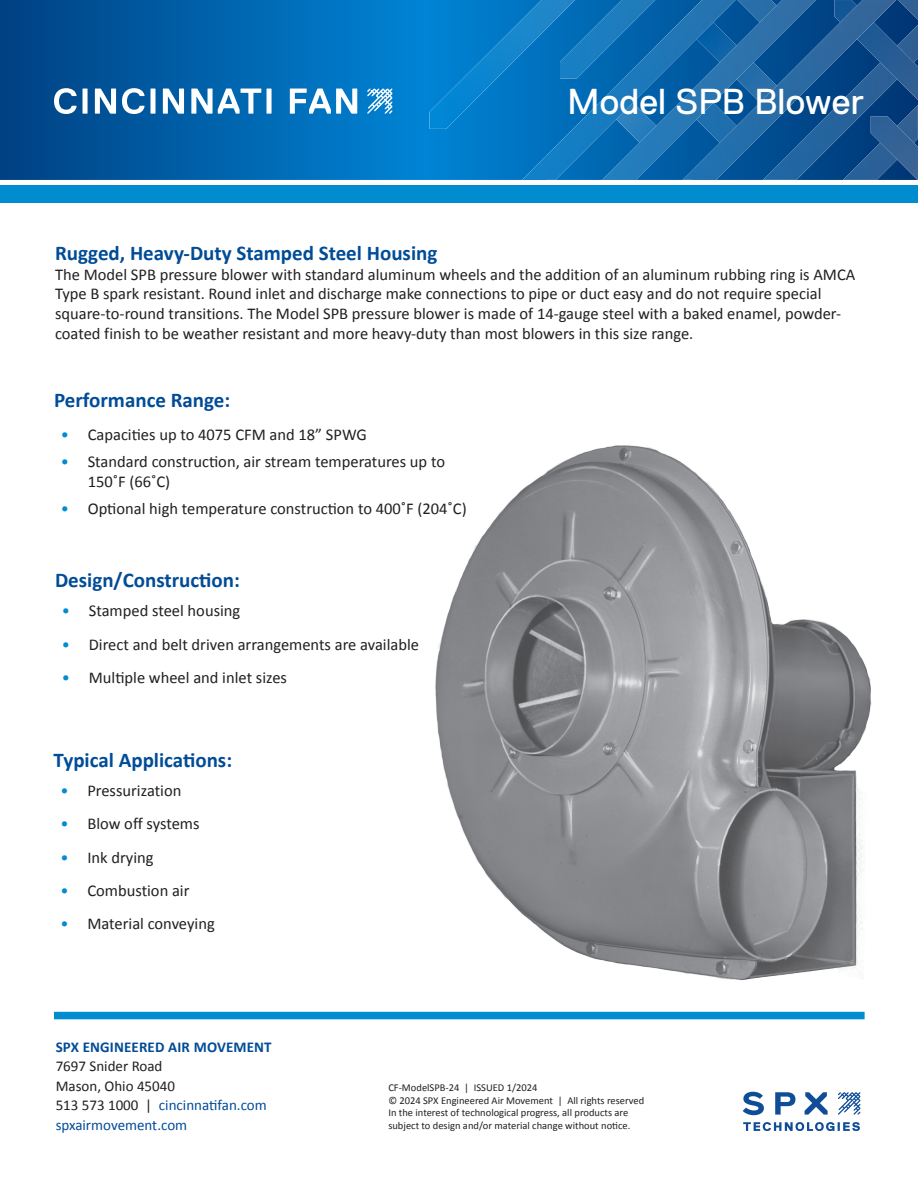
<style>
.page{position:relative;width:918px;height:1188px;background:#fff}
.page>*{position:absolute;margin:0;border:0;box-sizing:border-box;transform-origin:0 0}
.Front_Cover_Page_Headline{font:36px "Replica Std";letter-spacing:.005em;color:#fff}
.body_copy_-_text{font:700 21px "Calibri";color:#004c97}
.body_copy_-_text-2{font:16.5px/19.8px "Calibri";color:#231f20}
.t1{font:15px "Calibri";color:#004c97}
.t2{font:15px "Calibri";color:#231f20}
.t3{font:700 15px "Calibri";letter-spacing:.01em;color:#004c97}
.t4{font:10.5px/12.6px "Calibri";color:#231f20}
.s1{color:#008ccf}
.s2{color:#231f20}
</style>
<div class="page">
<svg style="left:0;top:0;width:834px;height:180px;background:#0064ad"></svg>
<img style="left:429px;top:0;width:146px;height:129px">
<img style="left:560px;top:0;width:92px;height:78px">
<img style="left:706px;top:22px;width:37px;height:81px">
<img style="left:616px;top:137px;width:24px;height:5px">
<img style="left:737px;top:0;width:4px;height:22px">
<img style="left:793px;top:0;width:23px;height:24px">
<img style="left:741px;top:0;width:52px;height:75px">
<img style="left:690px;top:40px;width:52px;height:86px">
<img style="left:640px;top:91px;width:51px;height:85px">
<img style="left:602px;top:142px;width:39px;height:38px">
<img style="left:706px;top:0;width:30px;height:31px">
<img style="left:652px;top:0;width:54px;height:84px">
<img style="left:758px;top:0;width:55px;height:15px">
<img style="left:598px;top:49px;width:55px;height:88px">
<img style="left:545px;top:103px;width:54px;height:77px">
<img style="left:522px;top:156px;width:24px;height:24px">
<img style="left:439px;top:173px;width:54px;height:7px">
<img style="left:763px;top:25px;width:155px;height:155px">
<img style="left:834px;top:0;width:84px;height:100px">
<img style="left:843px;top:105px;width:75px;height:75px">
<img style="left:871px;top:116px;width:47px;height:64px">
<img style="left:845px;top:0;width:51px;height:35px">
<img style="left:794px;top:17px;width:52px;height:85px">
<img style="left:743px;top:67px;width:52px;height:86px">
<img style="left:844px;top:34px;width:18px;height:18px">
<img style="left:693px;top:118px;width:52px;height:62px">
<svg style="left:683px;top:168px;width:11px;height:12px"></svg>
<svg style="left:54px;top:88px;width:23px;height:26px"></svg>
<svg style="left:83px;top:89px;width:5px;height:25px"></svg>
<svg style="left:95px;top:89px;width:21px;height:25px"></svg>
<svg style="left:122px;top:88px;width:34px;height:26px"></svg>
<svg style="left:163px;top:89px;width:21px;height:25px"></svg>
<svg style="left:191px;top:89px;width:70px;height:25px"></svg>
<svg style="left:267px;top:89px;width:5px;height:25px"></svg>
<svg style="left:290px;top:89px;width:67px;height:25px"></svg>
<svg style="left:367px;top:89px;width:25px;height:25px"></svg>
<div style="left:0;top:184px;width:918px;height:19px;background:#008ccf"></div>
<div style="left:54px;top:1012px;width:811px;height:7px;background:#008ccf"></div>
<svg style="left:743px;top:1092px;width:21px;height:23px"></svg>
<svg style="left:775px;top:1092px;width:20px;height:23px"></svg>
<svg style="left:805px;top:1092px;width:23px;height:23px"></svg>
<svg style="left:838px;top:1092px;width:22px;height:23px"></svg>
<svg style="left:743px;top:1122px;width:117px;height:9px"></svg>
<img style="left:435px;top:445px;width:437px;height:535px">
<p class="Front_Cover_Page_Headline" style="left:568px;top:81px;width:298px">Model SPB Blower</p>
<p class="body_copy_-_text" style="left:55px;top:239px;width:384px">Rugged, Heavy-Duty Stamped Steel Housing</p>
<p class="body_copy_-_text-2" style="left:55px;top:264px;width:802px">The Model SPB pressure blower with standard aluminum wheels and the addition of an aluminum rubbing ring is AMCA Type B spark resistant. Round inlet and discharge make connections to pipe or duct easy and do not require special square-to-round transitions. The Model SPB pressure blower is made of 14-gauge steel with a baked enamel, powder&shy;coated finish to be weather resistant and more heavy-duty than most blowers in this size range.</p>
<p class="body_copy_-_text" style="left:54px;top:386px;width:178px">Performance Range:</p>
<p class="body_copy_-_text-2" style="left:61px;top:425px;width:308px"><span class="s1">•</span> Capacities up to 4075 CFM and 18” SPWG</p>
<p class="body_copy_-_text-2" style="left:88px;top:452px;width:359px;text-indent:-27px"><span class="s1">•</span> Standard construction, air stream temperatures up to<br>150˚F (66˚C)</p>
<p class="body_copy_-_text-2" style="left:61px;top:499px;width:407px"><span class="s1">•</span> Optional high temperature construction to 400˚F (204˚C)</p>
<p class="body_copy_-_text" style="left:55px;top:567px;width:186px">Design/Construction:</p>
<p class="body_copy_-_text-2" style="left:62px;top:601px;width:180px"><span class="s1">•</span> Stamped steel housing</p>
<p class="body_copy_-_text-2" style="left:62px;top:634px;width:359px"><span class="s1">•</span> Direct and belt driven arrangements are available</p>
<p class="body_copy_-_text-2" style="left:62px;top:668px;width:227px"><span class="s1">•</span> Multiple wheel and inlet sizes</p>
<p class="body_copy_-_text" style="left:54px;top:746px;width:180px">Typical Applications:</p>
<p class="body_copy_-_text-2" style="left:60px;top:781px;width:123px"><span class="s1">•</span> Pressurization</p>
<p class="body_copy_-_text-2" style="left:60px;top:814px;width:141px"><span class="s1">•</span> Blow off systems</p>
<p class="body_copy_-_text-2" style="left:60px;top:847px;width:95px"><span class="s1">•</span> Ink drying</p>
<p class="body_copy_-_text-2" style="left:60px;top:881px;width:131px"><span class="s1">•</span> Combustion air</p>
<p class="body_copy_-_text-2" style="left:60px;top:914px;width:156px"><span class="s1">•</span> Material conveying</p>
<p class="t3" style="left:56px;top:1037px;width:218px">SPX ENGINEERED AIR MOVEMENT</p>
<p class="t2" style="left:56px;top:1057px;width:108px">7697 Snider Road</p>
<p class="t2" style="left:56px;top:1076px;width:121px">Mason, Ohio 45040</p>
<p class="t1" style="left:56px;top:1096px;width:213px"><span class="s2">513 573 1000 |</span> cincinnatifan.com</p>
<p class="t1" style="left:56px;top:1115px;width:133px">spxairmovement.com</p>
<p class="t4" style="left:388px;top:1081px;width:257px">CF-ModelSPB-24 | ISSUED 1/2024<br>© 2024 SPX Engineered Air Movement | All rights reserved</p>
<p class="t4" style="left:388px;top:1106px;width:244px">In the interest of technological progress, all products are subject to design and/or material change without notice.</p>
</div>
